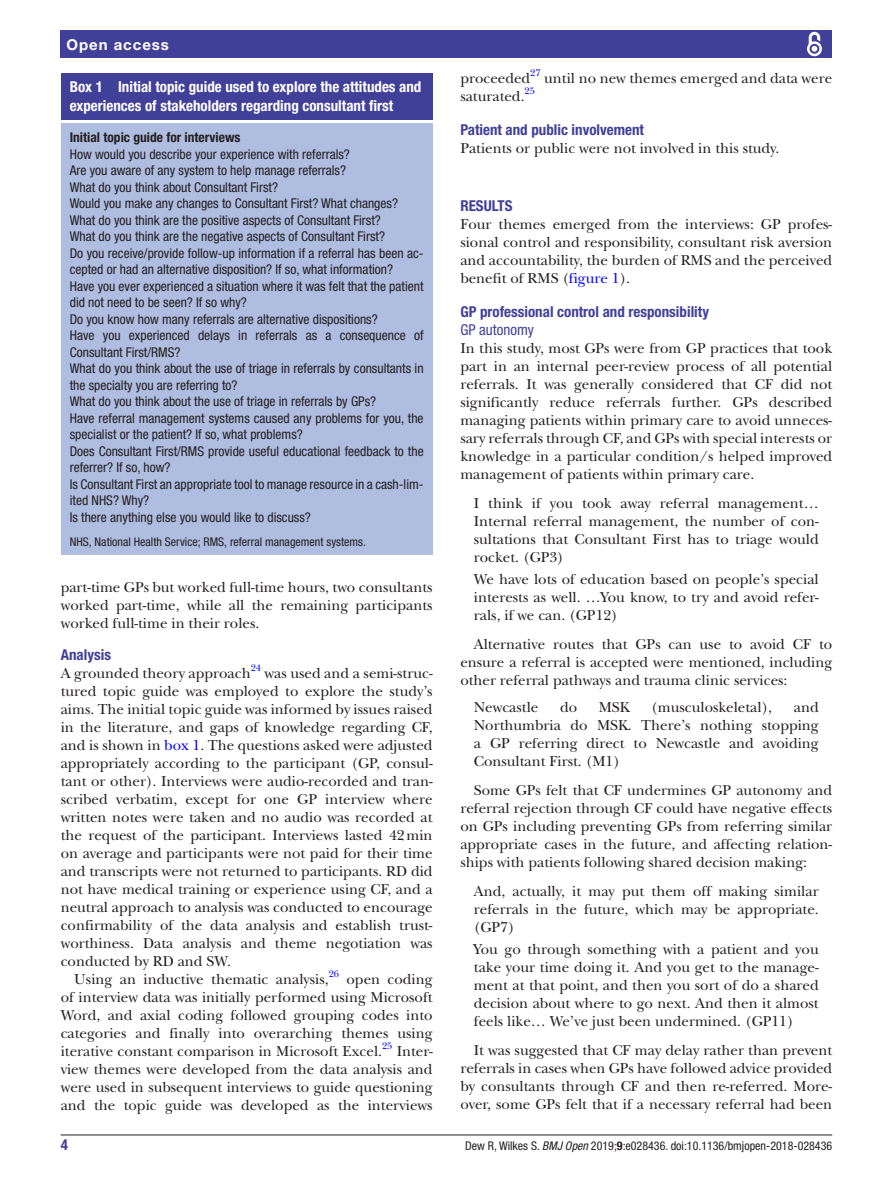
<style>
.page{position:relative;width:893px;height:1191px;background:#fff}
.page>*{position:absolute;margin:0;border:0;box-sizing:border-box;transform-origin:0 0}
.t1{font:15px/18px "New Baskerville";color:#231f20;text-align:justify}
.t2{font:700 condensed 15px/18px "Helvetica Neue LT Std";color:#fff}
.t3{font:700 condensed 15px "Helvetica Neue LT Std";color:#414099}
.t4{font:700 15px "Helvetica Neue LT Std";letter-spacing:.065em;color:#fff}
.t5{font:condensed 15px "Helvetica Neue LT Std";color:#414099}
.t6{font:condensed 13.5px/16.5px "Helvetica Neue LT Std";color:#231f20}
.t7{font:700 condensed 13.5px "Helvetica Neue LT Std";color:#231f20}
.t8{font:condensed 12px "Helvetica Neue LT Std";color:#231f20}
.t9{font:9.9px "New Baskerville";color:#00f}
.s1{color:#00f}
.s2{font-style:italic}
.s3{font-weight:700}
</style>
<div class="page">
<hr style="left:61px;top:1134px;width:771px;height:1px;background:#231f20">
<div style="left:61px;top:31px;width:771px;height:27px;background:#414099"></div>
<svg style="left:807px;top:31px;width:15px;height:26px"></svg>
<div style="left:61px;top:73px;width:372px;height:46px;background:#414099"></div>
<div style="left:61px;top:124px;width:372px;height:431px;background:#afbde1"></div>
<p class="t4" style="left:66px;top:35px;width:104px">Open access</p>
<p class="t2" style="left:70px;top:78px;width:353px">Box 1 Initial topic guide used to explore the attitudes and experiences of stakeholders regarding consultant first</p>
<p class="t7" style="left:70px;top:129px;width:172px">Initial topic guide for interviews</p>
<p class="t6" style="left:70px;top:146px;width:355px">How would you describe your experience with referrals?<br>Are you aware of any system to help manage referrals?<br>What do you think about Consultant First?<br>Would you make any changes to Consultant First? What changes?<br>What do you think are the positive aspects of Consultant First?<br>What do you think are the negative aspects of Consultant First?<br>Do you receive/provide follow-up information if a referral has been ac&shy;cepted or had an alternative disposition? If so, what information?<br>Have you ever experienced a situation where it was felt that the patient did not need to be seen? If so why?<br>Do you know how many referrals are alternative dispositions?<br>Have you experienced delays in referrals as a consequence of Consultant First/RMS?<br>What do you think about the use of triage in referrals by consultants in the specialty you are referring to?<br>What do you think about the use of triage in referrals by GPs?<br>Have referral management systems caused any problems for you, the specialist or the patient? If so, what problems?<br>Does Consultant First/RMS provide useful educational feedback to the referrer? If so, how?<br>Is Consultant First an appropriate tool to manage resource in a cash-lim&shy;ited NHS? Why?<br>Is there anything else you would like to discuss?</p>
<p class="t8" style="left:70px;top:534px;width:298px">NHS, National Health Service; RMS, referral management systems.</p>
<p class="t1" style="left:61px;top:578px;width:373px">part-time GPs but worked full-time hours, two consultants worked part-time, while all the remaining participants worked full-time in their roles.</p>
<p class="t3" style="left:61px;top:645px;width:52px">Analysis</p>
<p class="t1" style="left:61px;top:664px;width:191px">A grounded theory approach</p>
<p class="t9" style="left:251px;top:662px;width:12px">24</p>
<p class="t1" style="left:265px;top:664px;width:170px">was used and a semi-struc-</p>
<p class="t1" style="left:61px;top:682px;width:373px">tured topic guide was employed to explore the study’s</p>
<p class="t1" style="left:61px;top:700px;width:373px">aims. The initial topic guide was informed by issues raised</p>
<p class="t1" style="left:61px;top:718px;width:373px">in the literature, and gaps of knowledge regarding CF,</p>
<p class="t1" style="left:61px;top:736px;width:373px">and is shown in <span class="s1">box 1</span>. The questions asked were adjusted</p>
<p class="t1" style="left:61px;top:754px;width:373px">appropriately according to the participant (GP, consul-</p>
<p class="t1" style="left:61px;top:772px;width:373px">tant or other). Interviews were audio-recorded and tran-</p>
<p class="t1" style="left:61px;top:790px;width:373px">scribed verbatim, except for one GP interview where</p>
<p class="t1" style="left:61px;top:808px;width:373px">written notes were taken and no audio was recorded at</p>
<p class="t1" style="left:61px;top:826px;width:373px">the request of the participant. Interviews lasted 42min</p>
<p class="t1" style="left:61px;top:844px;width:373px">on average and participants were not paid for their time</p>
<p class="t1" style="left:61px;top:862px;width:373px">and transcripts were not returned to participants. RD did</p>
<p class="t1" style="left:61px;top:880px;width:373px">not have medical training or experience using CF, and a</p>
<p class="t1" style="left:61px;top:898px;width:373px">neutral approach to analysis was conducted to encourage</p>
<p class="t1" style="left:61px;top:916px;width:373px">confirmability of the data analysis and establish trust-</p>
<p class="t1" style="left:61px;top:934px;width:373px">worthiness. Data analysis and theme negotiation was</p>
<p class="t1" style="left:61px;top:952px;width:172px">conducted by RD and SW.</p>
<p class="t1" style="left:74px;top:970px;width:256px">Using an inductive thematic analysis,</p>
<p class="t9" style="left:329px;top:968px;width:12px">26</p>
<p class="t1" style="left:61px;top:970px;width:373px;text-indent:286px">open coding of interview data was initially performed using Microsoft Word, and axial coding followed grouping codes into categories and finally into overarching themes using iterative constant comparison in Microsoft Excel.</p>
<p class="t9" style="left:382px;top:1040px;width:12px">25</p>
<p class="t1" style="left:61px;top:1042px;width:373px;text-indent:336px">Inter&shy;view themes were developed from the data analysis and were used in subsequent interviews to guide questioning and the topic guide was developed as the interviews</p>
<p class="t1" style="left:460px;top:69px;width:71px">proceeded</p>
<p class="t9" style="left:530px;top:67px;width:12px">27</p>
<p class="t1" style="left:544px;top:69px;width:289px">until no new themes emerged and data were</p>
<p class="t1" style="left:460px;top:87px;width:66px">saturated.</p>
<p class="t9" style="left:525px;top:85px;width:12px">25</p>
<p class="t3" style="left:460px;top:121px;width:185px">Patient and public involvement</p>
<p class="t1" style="left:460px;top:139px;width:321px">Patients or public were not involved in this study.</p>
<p class="t3" style="left:460px;top:196px;width:54px">Results</p>
<p class="t1" style="left:460px;top:215px;width:373px">Four themes emerged from the interviews: GP profes&shy;sional control and responsibility, consultant risk aversion and accountability, the burden of RMS and the perceived benefit of RMS (<span class="s1">figure 1</span>).</p>
<p class="t3" style="left:460px;top:302px;width:250px">GP professional control and responsibility</p>
<p class="t5" style="left:460px;top:321px;width:75px">GP autonomy</p>
<p class="t1" style="left:460px;top:339px;width:373px">In this study, most GPs were from GP practices that took part in an internal peer-review process of all potential referrals. It was generally considered that CF did not significantly reduce referrals further. GPs described managing patients within primary care to avoid unneces&shy;sary referrals through CF, and GPs with special interests or knowledge in a particular condition/s helped improved management of patients within primary care.</p>
<p class="t1" style="left:474px;top:494px;width:346px">I think if you took away referral management… Internal referral management, the number of con&shy;sultations that Consultant First has to triage would rocket. (GP3)</p>
<p class="t1" style="left:474px;top:570px;width:346px">We have lots of education based on people’s special interests as well. …You know, to try and avoid refer&shy;rals, if we can. (GP12)</p>
<p class="t1" style="left:460px;top:635px;width:373px;text-indent:14px">Alternative routes that GPs can use to avoid CF to ensure a referral is accepted were mentioned, including other referral pathways and trauma clinic services:</p>
<p class="t1" style="left:474px;top:698px;width:66px">Newcastle</p>
<p class="t1" style="left:560px;top:698px;width:19px">do</p>
<p class="t1" style="left:599px;top:698px;width:32px">MSK</p>
<p class="t1" style="left:651px;top:698px;width:122px">(musculoskeletal),</p>
<p class="t1" style="left:474px;top:698px;width:346px;text-indent:320px">and Northumbria do MSK. There’s nothing stopping a GP referring direct to Newcastle and avoiding Consultant First. (M1)</p>
<p class="t1" style="left:460px;top:781px;width:373px;text-indent:14px">Some GPs felt that CF undermines GP autonomy and referral rejection through CF could have negative effects on GPs including preventing GPs from referring similar appropriate cases in the future, and affecting relation&shy;ships with patients following shared decision making:</p>
<p class="t1" style="left:474px;top:882px;width:346px">And, actually, it may put them off making similar referrals in the future, which may be appropriate. (GP7)</p>
<p class="t1" style="left:474px;top:940px;width:346px">You go through something with a patient and you take your time doing it. And you get to the manage&shy;ment at that point, and then you sort of do a shared decision about where to go next. And then it almost feels like… We’ve just been undermined. (GP11)</p>
<p class="t1" style="left:460px;top:1041px;width:373px;text-indent:14px">It was suggested that CF may delay rather than prevent referrals in cases when GPs have followed advice provided by consultants through CF and then re-referred. More&shy;over, some GPs felt that if a necessary referral had been</p>
<p class="t3" style="left:61px;top:1135px;width:9px">4</p>
<p class="t8" style="left:465px;top:1138px;width:368px">Dew R, Wilkes S. <span class="s2">BMJ Open</span> 2019;<span class="s3">9</span>:e028436. doi:10.1136/bmjopen-2018-028436</p>
</div>
